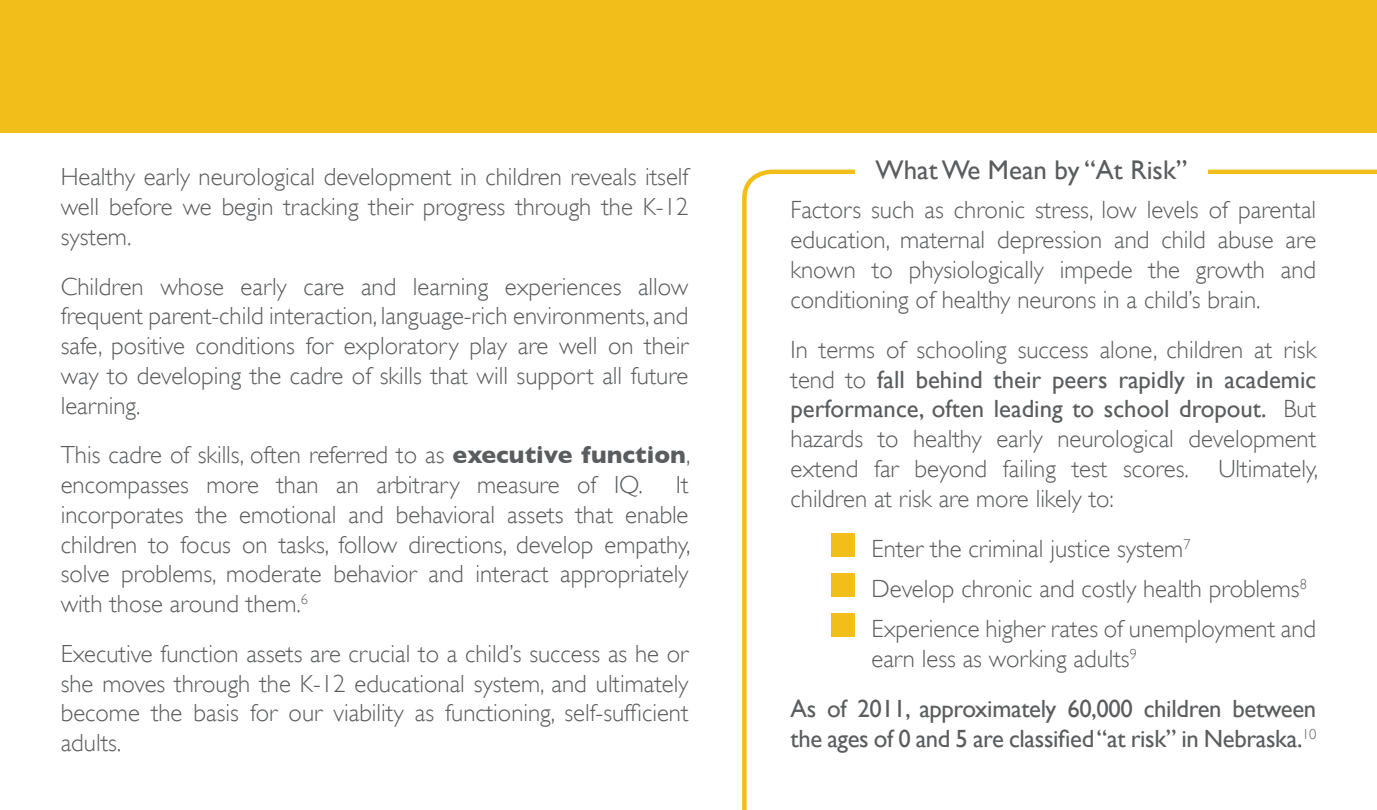
<style>
.page{position:relative;width:1377px;height:810px;background:#fff}
.page>*{position:absolute;margin:0;border:0;box-sizing:border-box;transform-origin:0 0}
.t1{font:27px "Gill Sans";color:#5a5c5e}
.t2{font:300 24.97px/29.9px "Gill Sans";color:#5a5c5e;text-align:justify}
.t3{font:24.97px/50.2px "Gill Sans";letter-spacing:-.015em;color:#5a5c5e}
.t4{font:300 24.75px/29.7px "Gill Sans";color:#5a5c5e;text-align:justify}
.s1{font-weight:700}
.s2{font-weight:400}
.s3{font-weight:300}
</style>
<div class="page">
<svg style="left:742px;top:170px;width:635px;height:640px"></svg>
<div style="left:855px;top:161px;width:353px;height:35px;background:#fff"></div>
<div style="left:0;top:0;width:1377px;height:133px;background:#f2be1a"></div>
<div style="left:831px;top:533px;width:24px;height:24px;background:#f2be1a"></div>
<div style="left:831px;top:573px;width:24px;height:24px;background:#f2be1a"></div>
<div style="left:831px;top:613px;width:24px;height:24px;background:#f2be1a"></div>
<p class="t4" style="left:61px;top:162px;width:629px">Healthy early neurological development in children reveals itself</p>
<p class="t1" style="left:876px;top:154px;width:313px">What We Mean by “At Risk”</p>
<p class="t4" style="left:61px;top:192px;width:629px">well before we begin tracking their progress through the K-12 system.</p>
<p class="t4" style="left:61px;top:272px;width:629px">Children whose early care and learning experiences allow frequent parent-child interaction, language-rich environments, and safe, positive conditions for exploratory play are well on their way to developing the cadre of skills that will support all future learning.</p>
<p class="t4" style="left:61px;top:440px;width:631px">This cadre of skills, often referred to as <span class="s1">executive function</span>, encompasses more than an arbitrary measure of IQ.</p>
<p class="t2" style="left:791px;top:195px;width:527px">Factors such as chronic stress, low levels of parental education, maternal depression and child abuse are known to physiologically impede the growth and conditioning of healthy neurons in a child’s brain.</p>
<p class="t2" style="left:791px;top:334px;width:529px">In terms of schooling success alone, children at risk tend to <span class="s2">fall behind their peers rapidly in academic performance, often leading to school dropout.</span> But hazards to healthy early neurological development extend far beyond failing test scores. Ultimately, children at risk are more likely to:</p>
<p class="t2" style="left:872px;top:529px;width:446px;line-height:40.1px;text-align:left">Enter the criminal justice system<sup>7<br></sup>Develop chronic and costly health problems<sup>8<br></sup>Experience higher rates of unemployment and</p>
<p class="t3" style="left:791px;top:633px;width:527px;text-indent:81px"><span class="s3">earn less as working adults</span><sup>9<br></sup>As of 2011, approximately 60,000 children between</p>
<p class="t3" style="left:791px;top:713px;width:527px">the ages of 0 and 5 are classified “at risk” in Nebraska.<sup>10</sup></p>
<p class="t4" style="left:61px;top:470px;width:631px;text-indent:615px">It incorporates the emotional and behavioral assets that enable children to focus on tasks, follow directions, develop empathy, solve problems, moderate behavior and interact appropriately with those around them.<sup>6</sup></p>
<p class="t4" style="left:61px;top:639px;width:629px">Executive function assets are crucial to a child’s success as he or she moves through the K-12 educational system, and ultimately become the basis for our viability as functioning, self-sufficient adults.</p>
</div>
